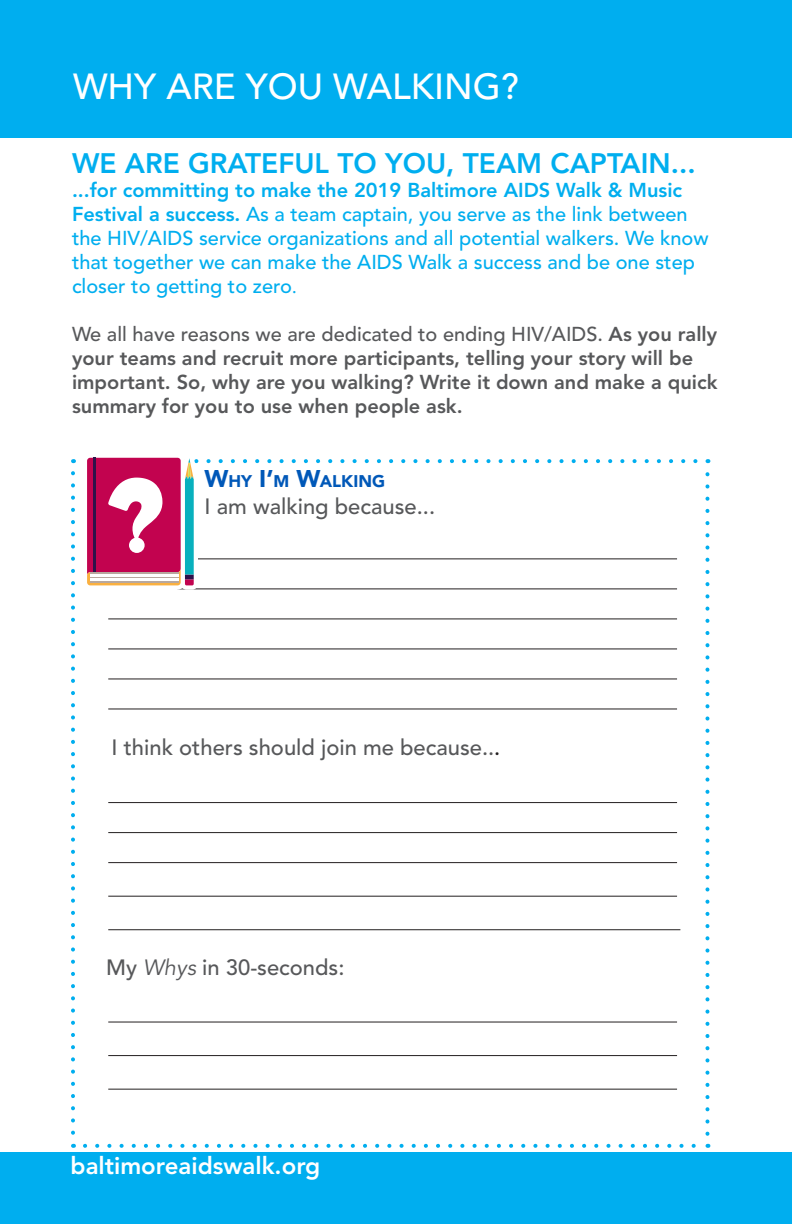
<style>
.page{position:relative;width:792px;height:1224px;background:#00aeef}
.page>*{position:absolute;margin:0;border:0;box-sizing:border-box;transform-origin:0 0}
.t1{font:500 36px "Avenir LT Std";color:#fff}
.t2{font:800 28px "Avenir LT Std";color:#00aeef}
.t3{font:800 24px "Avenir LT Std";color:#fff}
.t4{font:500 22px "Avenir LT Std";color:#57585a}
.t5{font:500 20px/24px "Avenir LT Std";color:#00aeef}
.t6{font:800 20px/24px "Avenir LT Std";color:#57585a}
.t7{font:900 16.8px "Avenir LT Std";color:#0058b8}
.s1{font-weight:800}
.s2{font-family:"Minion Pro";font-weight:400}
.s3{font-weight:500}
.s4{font-size:24px}
.s5{color:#231f20}
.s6{font-weight:400;font-style:italic}
</style>
<div class="page">
<div style="left:0;top:138px;width:792px;height:1014px;background:#fff"></div>
<svg style="left:71px;top:457px;width:638px;height:691px"></svg>
<p class="t1" style="left:73px;top:66px;width:447px">WHY ARE YOU WALKING?</p>
<p class="t2" style="left:72px;top:147px;width:625px">WE ARE GRATEFUL TO YOU, TEAM CAPTAIN...</p>
<p class="t5" style="left:72px;top:179px;width:638px"><span class="s1">...for committing to make the 2019 Baltimore AIDS Walk &amp; Music Festival a success.</span> As a team captain, you serve as the link between the HIV/AIDS service organizations and all potential walkers. We know that together we can make the AIDS Walk a success and be one step closer to getting to zero<span class="s2">.</span></p>
<p class="t6" style="left:72px;top:323px;width:647px"><span class="s3">We all have reasons we are dedicated to ending HIV/AIDS.</span> As you rally your teams and recruit more participants, telling your story will be important. So, why are you walking? Write it down and make a quick summary for you to use when people ask.</p>
<p class="t7" style="left:204px;top:471px;width:182px"><span class="s4">W</span>HY <span class="s4">I’</span>M <span class="s4">W</span>ALKING</p>
<p class="t4" style="left:204px;top:493px;width:232px">I am walking because...</p>
<p class="t4" style="left:112px;top:735px;width:390px">I think others should join me because..<span class="s5">.</span></p>
<p class="t4" style="left:106px;top:955px;width:240px">My <span class="s6">Whys</span> in 30-seconds:</p>
<p class="t3" style="left:71px;top:1152px;width:251px">baltimoreaidswalk.org</p>
</div>
